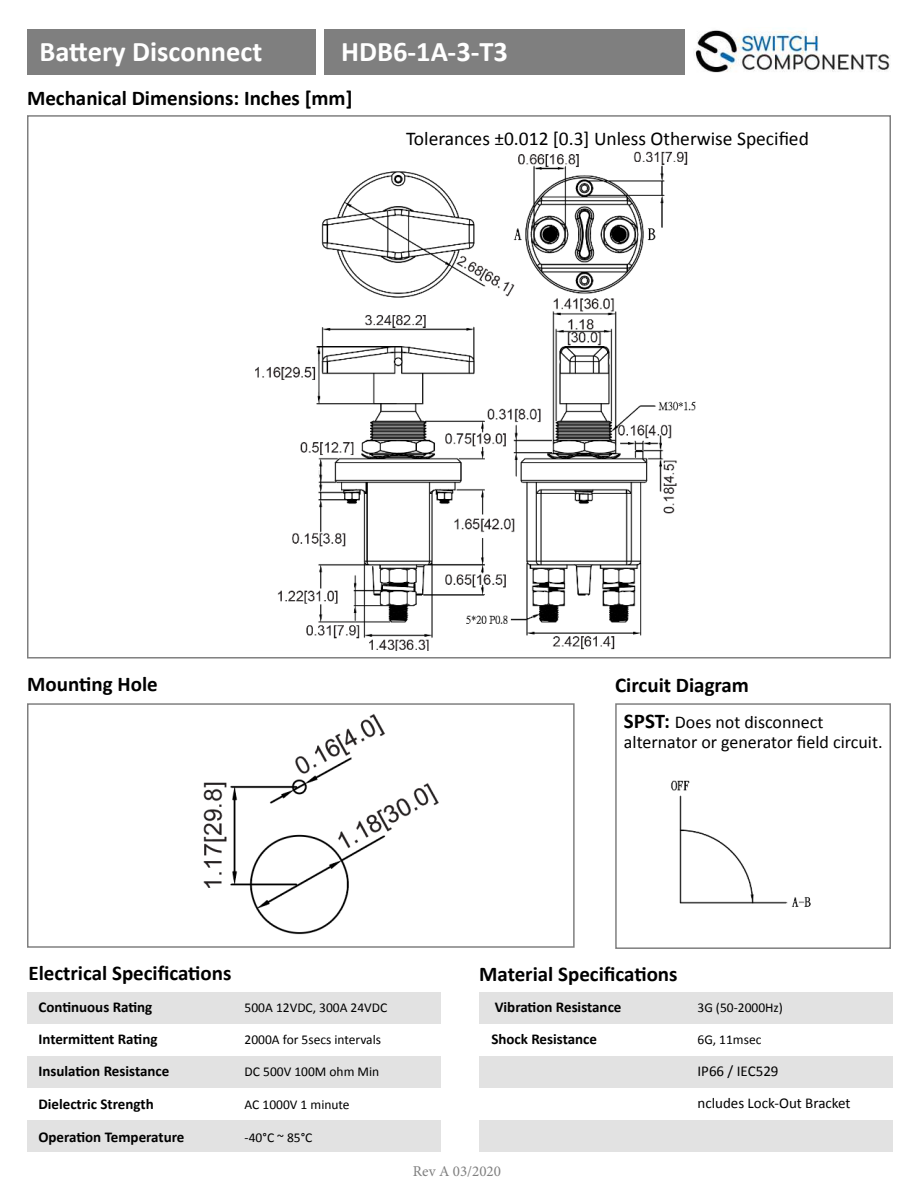
<style>
.page{position:relative;width:918px;height:1188px;background:#fff}
.page>*{position:absolute;margin:0;border:0;box-sizing:border-box;transform-origin:0 0}
.t1{font:700 28.5px "Calibri";color:#fff}
.t2{font:700 21px "Calibri";color:#000}
.t3{font:19.5px "Calibri";color:#000}
.t4{font:18px/19.5px "Calibri";color:#000}
.t5{font:700 15px/32.4px "Calibri";color:#000}
.t6{font:15px/32px "Calibri";color:#000}
.t7{font:15px "Minion Pro";color:#7f7f7f}
.t8{font:13.5px "Calibri";color:#000}
.s1{font-weight:700;font-size:21px}
</style>
<div class="page">
<img style="left:695px;top:30px;width:196px;height:43px">
<div style="left:27px;top:703px;width:548px;height:245px;border:2px solid #7f7f7f"></div>
<div style="left:615px;top:703px;width:276px;height:246px;border:2px solid #7f7f7f"></div>
<div style="left:27px;top:992px;width:414px;height:31px;background:#e2e2e2"></div>
<div style="left:479px;top:992px;width:414px;height:31px;background:#e2e2e2"></div>
<div style="left:27px;top:1056px;width:414px;height:32px;background:#e2e2e2"></div>
<div style="left:479px;top:1056px;width:414px;height:32px;background:#e2e2e2"></div>
<div style="left:27px;top:1120px;width:414px;height:32px;background:#e2e2e2"></div>
<div style="left:479px;top:1120px;width:414px;height:32px;background:#e2e2e2"></div>
<div style="left:27px;top:29px;width:288px;height:46px;background:#7f7f7f"></div>
<div style="left:324px;top:29px;width:361px;height:46px;background:#7f7f7f"></div>
<img style="left:203px;top:714px;width:236px;height:221px">
<img style="left:255px;top:151px;width:441px;height:499px">
<img style="left:670px;top:780px;width:141px;height:127px">
<h1 class="t1" style="left:40px;top:32px;width:224px">Ba琀琀ery Disconnect</h1>
<h1 class="t1" style="left:341px;top:32px;width:168px">HDB6-1A-3-T3</h1>
<h2 class="t2" style="left:27px;top:91px;width:327px">Mechanical Dimensions: Inches [mm]</h2>
<h3 class="t3" style="left:406px;top:125px;width:404px">Tolerances ±0.012 [0.3] Unless Otherwise Speci昀椀ed</h3>
<h2 class="t2" style="left:27px;top:669px;width:132px">Moun琀椀ng Hole</h2>
<h2 class="t2" style="left:615px;top:671px;width:135px">Circuit Diagram</h2>
<p class="t4" style="left:624px;top:712px;width:260px"><span class="s1">SPST:</span> Does not disconnect alternator or generator 昀椀eld circuit.</p>
<h2 class="t2" style="left:28px;top:958px;width:205px">Electrical Speci昀椀ca琀椀ons</h2>
<h2 class="t2" style="left:479px;top:959px;width:200px">Material Speci昀椀ca琀椀ons</h2>
<p class="t5" style="left:38px;top:990px;width:115px">Con琀椀nuous Ra琀椀ng</p>
<p class="t5" style="left:495px;top:990px;width:128px">Vibra琀椀on Resistance</p>
<p class="t5" style="left:38px;top:1022px;width:121px">Intermi琀琀ent Ra琀椀ng</p>
<p class="t5" style="left:491px;top:1022px;width:107px">Shock Resistance</p>
<p class="t8" style="left:245px;top:998px;width:144px">500A 12VDC, 300A 24VDC</p>
<p class="t8" style="left:698px;top:998px;width:87px">3G (50-2000Hz)</p>
<p class="t8" style="left:245px;top:1030px;width:138px">2000A for 5secs intervals</p>
<p class="t8" style="left:698px;top:1030px;width:65px">6G, 11msec</p>
<p class="t8" style="left:245px;top:1062px;width:136px">DC 500V 100M ohm Min</p>
<p class="t8" style="left:245px;top:1095px;width:107px">AC 1000V 1 minute</p>
<p class="t8" style="left:245px;top:1128px;width:69px">-40°C ~ 85°C</p>
<p class="t7" style="left:413px;top:1162px;width:90px">Rev A 03/2020</p>
<p class="t6" style="left:698px;top:1055px;width:155px">IP66 / IEC529<br>ncludes Lock-Out Bracket</p>
<p class="t5" style="left:38px;top:1055px;width:132px">Insula琀椀on Resistance<br>Dielectric Strength</p>
<p class="t5" style="left:38px;top:1120px;width:148px">Opera琀椀on Temperature</p>
</div>
